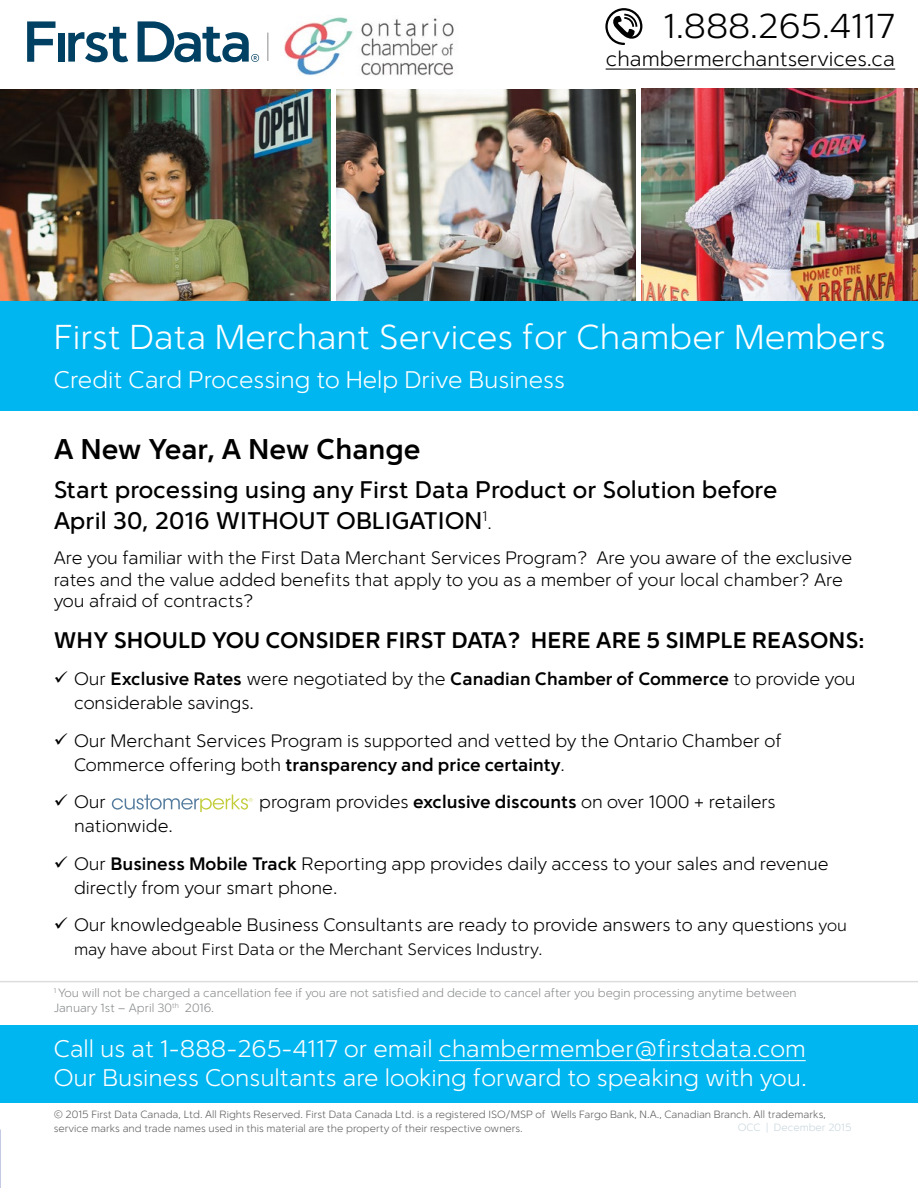
<style>
.page{position:relative;width:918px;height:1188px;background:#fff}
.page>*{position:absolute;margin:0;border:0;box-sizing:border-box;transform-origin:0 0}
.t1{font:300 34.5px "Simple Sans";color:#fff}
.t2{font:300 34.5px "Simple Sans";color:#000}
.t3{font:700 28.5px "Simple Sans";color:#000}
.t4{font:300 24px/28.8px "Simple Sans";color:#fff}
.t5{font:500 24px/31.5px "Simple Sans";color:#000}
.t6{font:700 22.5px "Simple Sans";color:#000}
.t7{font:300 21px "Simple Sans";color:#000}
.t8{font:300 18px/21.6px "Simple Sans";color:#000}
.t9{font:300 16.5px "Simple Sans";color:#000}
.t10{font:300 12px/15px "Simple Sans";color:#8a8c8e}
.t11{font:300 10.5px/13.5px "Simple Sans";color:#636161}
.t12{font:300 10.5px "Simple Sans";color:#c9d7dd}
.s1{font-weight:300;font-size:18px}
.s2{font-weight:700}
.s3{font-size:16.5px}
</style>
<div class="page">
<div style="left:0;top:1025px;width:918px;height:78px;background:#00b6f1"></div>
<img style="left:337px;top:90px;width:299px;height:211px">
<img style="left:0;top:90px;width:330px;height:211px">
<img style="left:641px;top:89px;width:277px;height:212px">
<div style="left:0;top:301px;width:918px;height:109px;background:#00b6f1"></div>
<svg style="left:112px;top:795px;width:141px;height:16px"></svg>
<hr style="left:606px;top:69px;width:289px;height:1px;background:#000">
<hr style="left:439px;top:1060px;width:367px;height:1px;background:#fff">
<svg style="left:605px;top:8px;width:37px;height:37px"></svg>
<hr style="left:0;top:981px;width:918px;height:1px;background:#dcddde">
<svg style="left:268px;top:33px;width:1px;height:28px"></svg>
<div style="left:58px;top:33px;width:6px;height:29px;background:#004062"></div>
<svg style="left:68px;top:27px;width:60px;height:35px"></svg>
<svg style="left:27px;top:21px;width:29px;height:41px"></svg>
<svg style="left:138px;top:21px;width:121px;height:41px"></svg>
<img style="left:284px;top:17px;width:170px;height:59px">
<h1 class="t2" style="left:663px;top:6px;width:233px">1.888.265.4117</h1>
<p class="t7" style="left:606px;top:46px;width:291px">chambermerchantservices.ca</p>
<h1 class="t1" style="left:54px;top:316px;width:834px">First Data Merchant Services for Chamber Members</h1>
<h3 class="t4" style="left:54px;top:365px;width:513px">Credit Card Processing to Help Drive Business</h3>
<h2 class="t3" style="left:54px;top:432px;width:368px">A New Year, A New Change</h2>
<h3 class="t5" style="left:54px;top:473px;width:725px">Start processing using any First Data Product or Solution before<br>April 30, 2016 WITHOUT OBLIGATION<sup>1</sup><span class="s1">.</span></h3>
<p class="t8" style="left:54px;top:547px;width:800px">Are you familiar with the First Data Merchant Services Program? Are you aware of the exclusive rates and the value added benefits that apply to you as a member of your local chamber? Are you afraid of contracts?</p>
<p class="t6" style="left:54px;top:627px;width:812px">WHY SHOULD YOU CONSIDER FIRST DATA? HERE ARE 5 SIMPLE REASONS:</p>
<p class="t8" style="left:74px;top:667px;width:783px;line-height:24px">Our <span class="s2">Exclusive Rates</span> were negotiated by the <span class="s2">Canadian Chamber of Commerce</span> to provide you considerable savings.</p>
<p class="t8" style="left:74px;top:728px;width:709px;line-height:24px">Our Merchant Services Program is supported and vetted by the Ontario Chamber of<br>Commerce offering both <span class="s2">transparency and price certainty</span>.</p>
<p class="t8" style="left:74px;top:791px;width:34px">Our</p>
<p class="t8" style="left:259px;top:791px;width:518px">program provides <span class="s2">exclusive discounts</span> on over 1000 + retailers</p>
<p class="t8" style="left:74px;top:807px;width:756px;line-height:37.5px">nationwide.<br>Our <span class="s2">Business Mobile Track</span> Reporting app provides daily access to your sales and revenue</p>
<p class="t8" style="left:74px;top:869px;width:774px;line-height:37.5px">directly from your smart phone.<br>Our knowledgeable Business Consultants are ready to provide answers to any questions <span class="s3">you</span></p>
<p class="t9" style="left:74px;top:940px;width:470px">may have about First Data or the Merchant Services Industry.</p>
<p class="t10" style="left:54px;top:985px;width:745px"><sup>1</sup> You will not be charged a cancellation fee if you are not satisfied and decide to cancel after you begin processing anytime between<br>January 1st – April 30<sup>th</sup> 2016.</p>
<h3 class="t4" style="left:54px;top:1034px;width:755px">Call us at 1-888-265-4117 or email chambermember@firstdata.com<br>Our Business Consultants are looking forward to speaking with you.</h3>
<p class="t11" style="left:54px;top:1108px;width:774px">© 2015 First Data Canada, Ltd. All Rights Reserved. First Data Canada Ltd. is a registered ISO/MSP of Wells Fargo Bank, N.A., Canadian Branch. All trademarks, service marks and trade names used in this material are the property of their respective owners.</p>
<p class="t12" style="left:738px;top:1122px;width:115px">OCC | December 2015</p>
</div>
